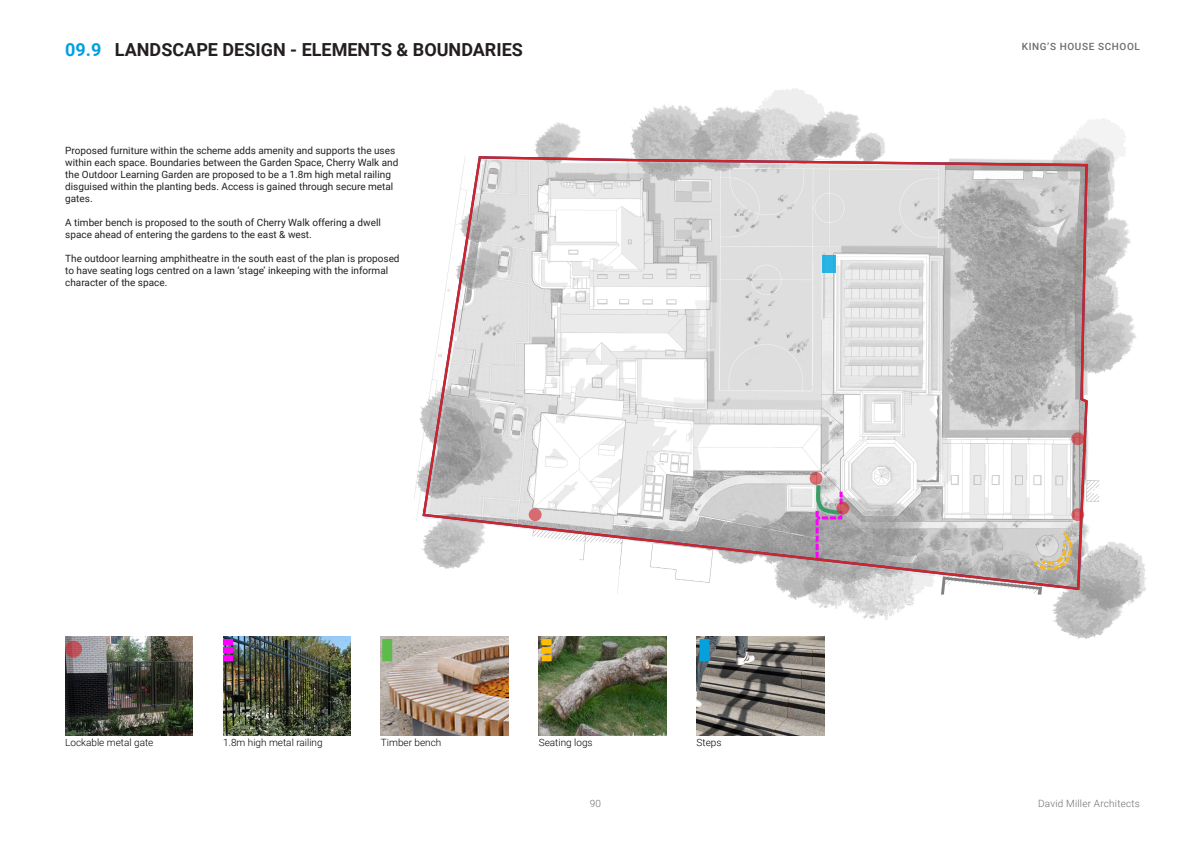
<style>
.page{position:relative;width:1191px;height:842px;background:#fff}
.page>*{position:absolute;margin:0;border:0;box-sizing:border-box;transform-origin:0 0}
.t1{font:700 18px "Roboto";color:#231f20}
.t2{font:10px/12px "Roboto";color:#231f20}
.t3{font:300 10px "Roboto";color:#000}
.t4{font:300 10px "Roboto";letter-spacing:.02em;color:#6c6d70}
.t5{font:500 10px "Roboto";letter-spacing:.06em;color:#6c6d70}
.s1{color:#009fe2}
</style>
<div class="page">
<img style="left:414px;top:88px;width:732px;height:561px">
<img style="left:539px;top:637px;width:127px;height:99px">
<img style="left:696px;top:637px;width:128px;height:99px">
<img style="left:223px;top:637px;width:128px;height:99px">
<img style="left:65px;top:637px;width:128px;height:99px">
<img style="left:381px;top:637px;width:127px;height:99px">
<svg style="left:65px;top:641px;width:17px;height:16px"></svg>
<svg style="left:223px;top:639px;width:10px;height:22px"></svg>
<svg style="left:541px;top:639px;width:10px;height:22px"></svg>
<div style="left:382px;top:639px;width:10px;height:22px;background:#5cbb4a"></div>
<div style="left:699px;top:639px;width:10px;height:22px;background:#06a0dc"></div>
<svg style="left:421px;top:155px;width:668px;height:436px"></svg>
<h1 class="t1" style="left:65px;top:37px;width:459px"><span class="s1">09.9</span> LANDSCAPE DESIGN - ELEMENTS &amp; BOUNDARIES</h1>
<p class="t2" style="left:65px;top:144px;width:335px">Proposed furniture within the scheme adds amenity and supports the uses within each space. Boundaries between the Garden Space, Cherry Walk and the Outdoor Learning Garden are proposed to be a 1.8m high metal railing disguised within the planting beds. Access is gained through secure metal gates.</p>
<p class="t2" style="left:65px;top:216px;width:317px">A timber bench is proposed to the south of Cherry Walk offering a dwell space ahead of entering the gardens to the east &amp; west.</p>
<p class="t2" style="left:65px;top:252px;width:336px">The outdoor learning amphitheatre in the south east of the plan is proposed to have seating logs centred on a lawn ‘stage’ inkeeping with the informal character of the space.</p>
<p class="t3" style="left:65px;top:736px;width:90px">Lockable metal gate</p>
<p class="t3" style="left:223px;top:736px;width:101px">1.8m high metal railing</p>
<p class="t3" style="left:381px;top:736px;width:62px">Timber bench</p>
<p class="t3" style="left:539px;top:736px;width:55px">Seating logs</p>
<p class="t3" style="left:696px;top:736px;width:26px">Steps</p>
<p class="t5" style="left:1021px;top:39px;width:120px">KING’S HOUSE SCHOOL</p>
<p class="t4" style="left:590px;top:796px;width:13px">90</p>
<p class="t4" style="left:1038px;top:797px;width:103px">David Miller Architects</p>
</div>
